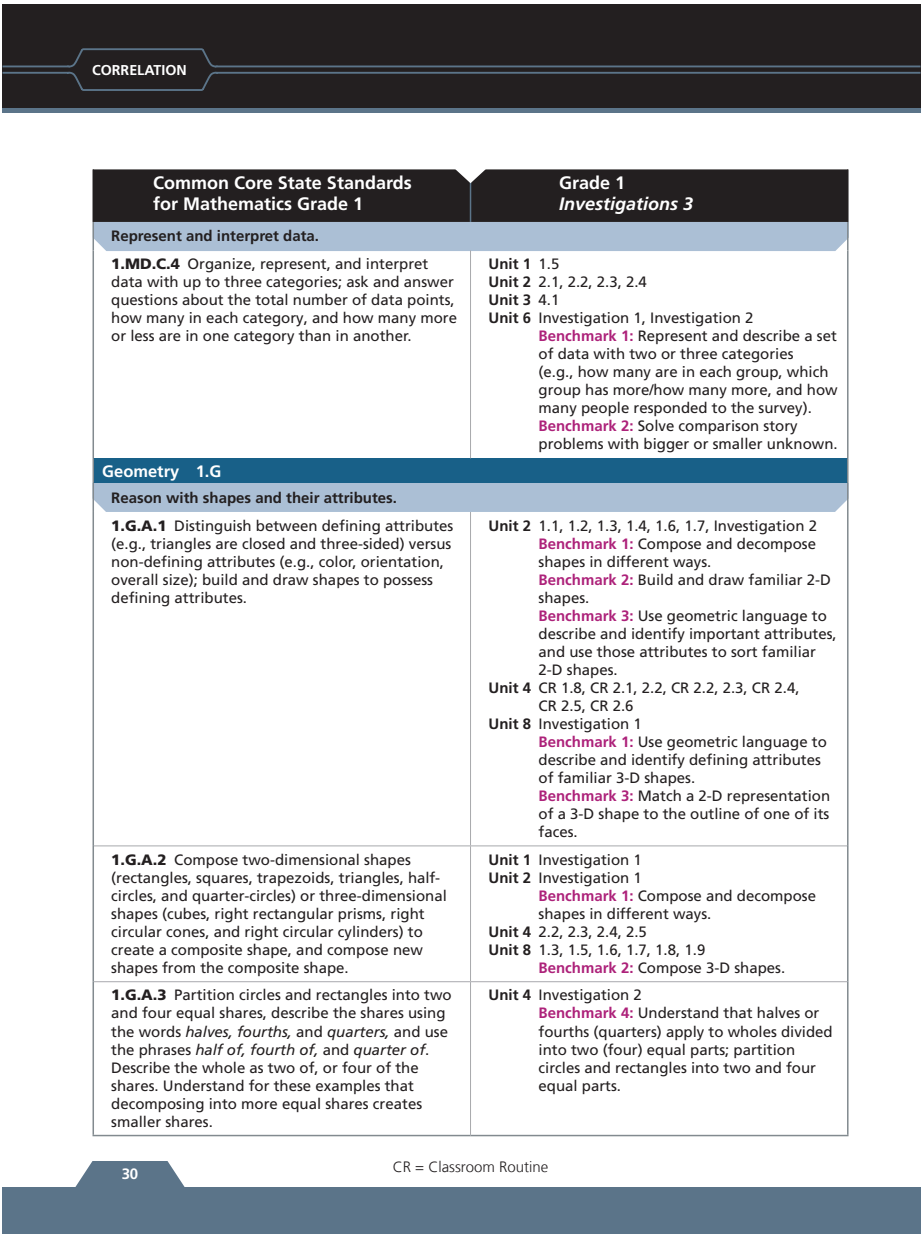
<style>
.page{position:relative;width:922px;height:1236px;background:#fff}
.page>*{position:absolute;margin:0;border:0;box-sizing:border-box;transform-origin:0 0}
.t1{font:700 18px/21px "Frutiger LT Com";color:#fff}
.t2{font:italic 700 18px "Frutiger LT Com";color:#fff}
.t3{font:700 16.5px "Frutiger LT Com";color:#fff}
.t4{font:15px/18px "Frutiger LT Com";color:#231f20}
.t5{font:300 15px "Frutiger LT Com";color:#231f20}
.t6{font:700 15px "Frutiger LT Com";color:#231f20}
.t7{font:700 15px "Frutiger LT Com";color:#fff}
.t8{font:700 14.25px "Frutiger LT Com";color:#fff}
.s1{font-weight:700}
.s2{font-weight:900}
.s3{font-weight:400}
.s4{font-weight:700;color:#ad227a}
.s5{font-style:italic}
</style>
<div class="page">
<div style="left:3px;top:4px;width:918px;height:108px;background:#5b7489"></div>
<div style="left:3px;top:4px;width:918px;height:104px;background:#231f20"></div>
<div style="left:3px;top:1186px;width:918px;height:47px;background:#5b7489"></div>
<svg style="left:72px;top:1161px;width:116px;height:26px"></svg>
<svg style="left:3px;top:48px;width:918px;height:43px"></svg>
<hr style="left:470px;top:250px;width:1px;height:208px;background:#a8a9ad">
<hr style="left:470px;top:512px;width:1px;height:333px;background:#a8a9ad">
<hr style="left:470px;top:846px;width:1px;height:135px;background:#a8a9ad">
<hr style="left:470px;top:982px;width:1px;height:152px;background:#a8a9ad">
<hr style="left:94px;top:845px;width:377px;height:1px;background:#a8a9ad">
<hr style="left:471px;top:845px;width:376px;height:1px;background:#a8a9ad">
<hr style="left:94px;top:981px;width:377px;height:1px;background:#a8a9ad">
<hr style="left:471px;top:981px;width:376px;height:1px;background:#a8a9ad">
<hr style="left:93px;top:250px;width:1px;height:208px;background:#828a8f">
<hr style="left:93px;top:512px;width:1px;height:333px;background:#828a8f">
<hr style="left:93px;top:845px;width:1px;height:136px;background:#828a8f">
<hr style="left:93px;top:981px;width:1px;height:153px;background:#828a8f">
<svg style="left:93px;top:458px;width:754px;height:54px;background:#6793b1"></svg>
<hr style="left:93px;top:482px;width:1px;height:30px;background:#828a8f">
<hr style="left:847px;top:458px;width:2px;height:24px;background:#828a8f">
<hr style="left:847px;top:482px;width:2px;height:30px;background:#828a8f">
<hr style="left:847px;top:250px;width:2px;height:208px;background:#828a8f">
<hr style="left:847px;top:512px;width:2px;height:333px;background:#828a8f">
<hr style="left:847px;top:845px;width:2px;height:136px;background:#828a8f">
<hr style="left:847px;top:981px;width:2px;height:153px;background:#828a8f">
<hr style="left:93px;top:1134px;width:378px;height:2px;background:#828a8f">
<hr style="left:471px;top:1134px;width:378px;height:2px;background:#828a8f">
<svg style="left:93px;top:169px;width:756px;height:82px;background:#555962"></svg>
<p class="t8" style="left:92px;top:61px;width:96px">CORRELATION</p>
<p class="t1" style="left:153px;top:172px;width:260px">Common Core State Standards for Mathematics Grade 1</p>
<p class="t1" style="left:559px;top:172px;width:68px">Grade 1</p>
<p class="t2" style="left:559px;top:193px;width:136px">Investigations 3</p>
<p class="t4" style="left:111px;top:222px;width:319px;line-height:27.8px"><span class="s1">Represent and interpret data.<br></span><span class="s2">1.MD.C.4</span> Organize, represent, and interpret</p>
<p class="t4" style="left:111px;top:273px;width:347px">data with up to three categories; ask and answer questions about the total number of data points, how many in each category, and how many more or less are in one category than in another.</p>
<p class="t3" style="left:102px;top:461px;width:121px">Geometry 1.G</p>
<p class="t4" style="left:111px;top:483px;width:344px;line-height:27.8px"><span class="s1">Reason with shapes and their attributes.<br></span><span class="s2">1.G.A.1</span> Distinguish between defining attributes</p>
<p class="t4" style="left:111px;top:534px;width:342px">(e.g., triangles are closed and three-sided) versus non-defining attributes (e.g., color, orientation, overall size); build and draw shapes to possess defining attributes.</p>
<p class="t6" style="left:489px;top:255px;width:72px">Unit 1 <span class="s3">1.5</span></p>
<p class="t4" style="left:489px;top:273px;width:160px"><span class="s1">Unit 2</span> 2.1, 2.2, 2.3, 2.4</p>
<p class="t6" style="left:489px;top:291px;width:72px">Unit 3 <span class="s3">4.1</span></p>
<p class="t4" style="left:489px;top:309px;width:267px"><span class="s1">Unit 6</span> Investigation 1, Investigation 2</p>
<p class="t4" style="left:539px;top:327px;width:300px"><span class="s4">Benchmark 1:</span> Represent and describe a set</p>
<p class="t4" style="left:539px;top:345px;width:257px">of data with two or three categories</p>
<p class="t4" style="left:539px;top:363px;width:292px">(e.g., how many are in each group, which</p>
<p class="t4" style="left:539px;top:381px;width:301px">group has more/how many more, and how</p>
<p class="t4" style="left:539px;top:399px;width:275px">many people responded to the survey).</p>
<p class="t4" style="left:539px;top:417px;width:261px"><span class="s4">Benchmark 2:</span> Solve comparison story</p>
<p class="t4" style="left:539px;top:435px;width:301px">problems with bigger or smaller unknown.</p>
<p class="t4" style="left:489px;top:516px;width:330px"><span class="s1">Unit 2</span> 1.1, 1.2, 1.3, 1.4, 1.6, 1.7, Investigation 2</p>
<p class="t4" style="left:539px;top:534px;width:279px"><span class="s4">Benchmark 1:</span> Compose and decompose</p>
<p class="t4" style="left:539px;top:552px;width:174px">shapes in different ways.</p>
<p class="t4" style="left:539px;top:570px;width:294px"><span class="s4">Benchmark 2:</span> Build and draw familiar 2-D</p>
<p class="t4" style="left:539px;top:588px;width:52px">shapes.</p>
<p class="t4" style="left:539px;top:606px;width:290px"><span class="s4">Benchmark 3:</span> Use geometric language to</p>
<p class="t4" style="left:539px;top:624px;width:300px">describe and identify important attributes,</p>
<p class="t4" style="left:539px;top:642px;width:279px">and use those attributes to sort familiar</p>
<p class="t4" style="left:539px;top:660px;width:81px">2-D shapes.</p>
<p class="t4" style="left:489px;top:678px;width:312px"><span class="s1">Unit 4</span> CR 1.8, CR 2.1, 2.2, CR 2.2, 2.3, CR 2.4,</p>
<p class="t4" style="left:539px;top:696px;width:97px">CR 2.5, CR 2.6</p>
<p class="t4" style="left:489px;top:714px;width:155px"><span class="s1">Unit 8</span> Investigation 1</p>
<p class="t4" style="left:539px;top:732px;width:290px"><span class="s4">Benchmark 1:</span> Use geometric language to</p>
<p class="t4" style="left:539px;top:750px;width:284px">describe and identify defining attributes</p>
<p class="t4" style="left:539px;top:768px;width:158px">of familiar 3-D shapes.</p>
<p class="t4" style="left:539px;top:786px;width:293px"><span class="s4">Benchmark 3:</span> Match a 2-D representation</p>
<p class="t4" style="left:539px;top:804px;width:292px">of a 3-D shape to the outline of one of its</p>
<p class="t4" style="left:539px;top:822px;width:41px">faces.</p>
<p class="t4" style="left:111px;top:850px;width:337px"><span class="s2">1.G.A.2</span> Compose two-dimensional shapes (rectangles, squares, trapezoids, triangles, half&shy;circles, and quarter-circles) or three-dimensional shapes (cubes, right rectangular prisms, right circular cones, and right circular cylinders) to create a composite shape, and compose new shapes from the composite shape.</p>
<p class="t4" style="left:489px;top:850px;width:155px"><span class="s1">Unit 1</span> Investigation 1</p>
<p class="t4" style="left:489px;top:868px;width:155px"><span class="s1">Unit 2</span> Investigation 1</p>
<p class="t4" style="left:539px;top:886px;width:279px"><span class="s4">Benchmark 1:</span> Compose and decompose</p>
<p class="t4" style="left:539px;top:904px;width:174px">shapes in different ways.</p>
<p class="t4" style="left:489px;top:922px;width:160px"><span class="s1">Unit 4</span> 2.2, 2.3, 2.4, 2.5</p>
<p class="t4" style="left:489px;top:940px;width:218px"><span class="s1">Unit 8</span> 1.3, 1.5, 1.6, 1.7, 1.8, 1.9</p>
<p class="t4" style="left:539px;top:958px;width:248px"><span class="s4">Benchmark 2:</span> Compose 3-D shapes.</p>
<p class="t4" style="left:111px;top:986px;width:342px"><span class="s2">1.G.A.3</span> Partition circles and rectangles into two and four equal shares, describe the shares using the words <span class="s5">halves, fourths,</span> and <span class="s5">quarters,</span> and use the phrases <span class="s5">half of, fourth of,</span> and <span class="s5">quarter of</span>.<br>Describe the whole as two of, or four of the shares. Understand for these examples that decomposing into more equal shares creates smaller shares.</p>
<p class="t4" style="left:539px;top:986px;width:296px;text-indent:-50px"><span class="s1">Unit 4</span> Investigation 2<br><span class="s4">Benchmark 4:</span> Understand that halves or fourths (quarters) apply to wholes divided into two (four) equal parts; partition circles and rectangles into two and four equal parts.</p>
<p class="t7" style="left:122px;top:1164px;width:18px">30</p>
<p class="t5" style="left:393px;top:1157px;width:157px">CR = Classroom Routine</p>
</div>
